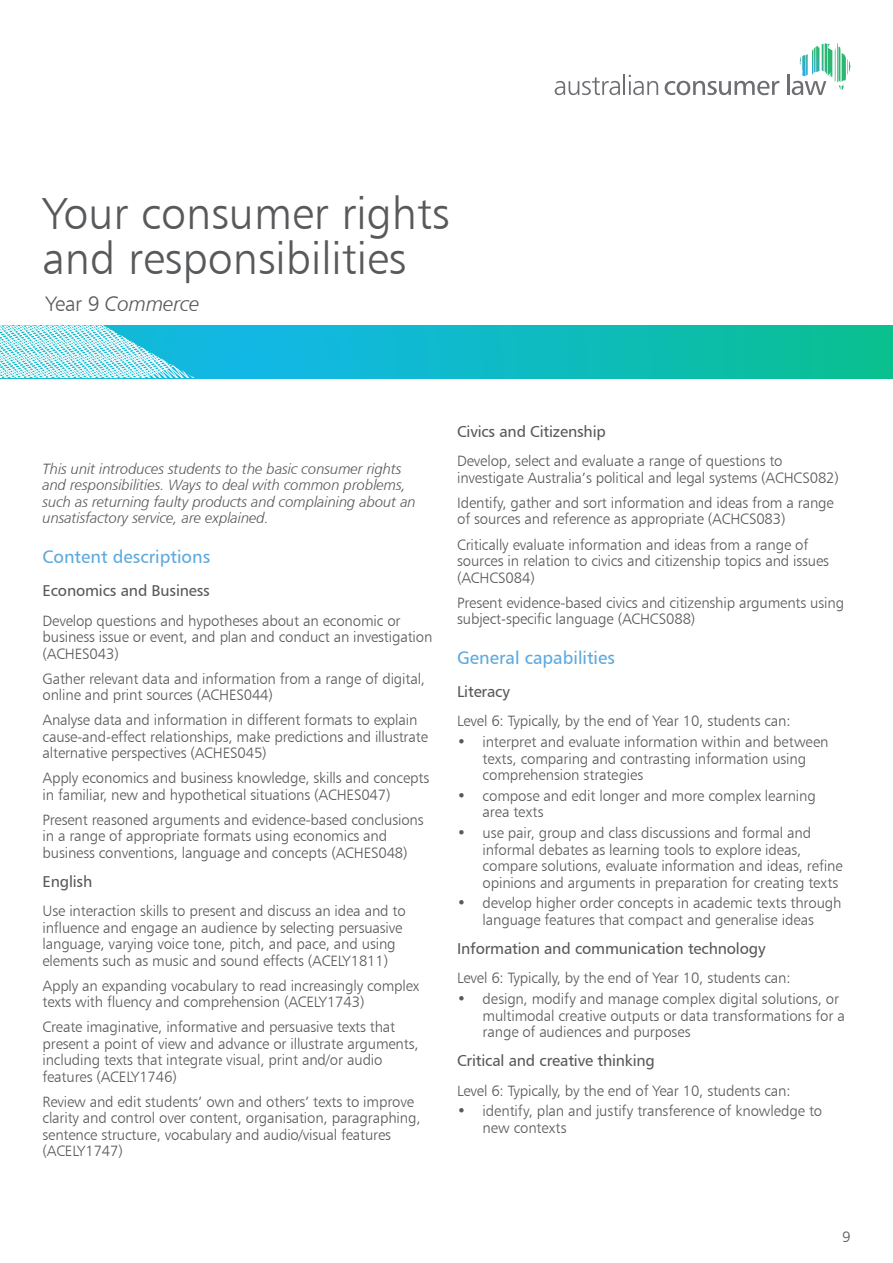
<style>
.page{position:relative;width:893px;height:1263px;background:#fff}
.page>*{position:absolute;margin:0;border:0;box-sizing:border-box;transform-origin:0 0}
.t1{font:45px/45px "Humanist 777 BT Light B";color:#58595b}
.t2{font:21px "Humanist 777 BT Light Italic B";letter-spacing:-.01em;color:#58595b}
.t3{font:18px "Humanist 777 BT Roman B";color:#5da9dd}
.t4{font:15.75px "Humanist 777 BT Roman B";letter-spacing:-.01em;color:#58595b}
.t5{font:15px/16.5px "Humanist 777 BT Light B";letter-spacing:-.01em;color:#58595b}
.t6{font:15px/16.5px "Humanist 777 BT Light Italic B";letter-spacing:-.01em;color:#58595b}
.s1{font-family:"Humanist 777 BT Light B"}
</style>
<div class="page">
<svg style="left:555px;top:74px;width:103px;height:21px"></svg>
<svg style="left:665px;top:81px;width:114px;height:14px"></svg>
<hr style="left:787px;top:74px;width:2px;height:21px;background:#6d6e71">
<svg style="left:792px;top:43px;width:48px;height:52px"></svg>
<svg style="left:195px;top:325px;width:698px;height:53px;background:#0ebbbe"></svg>
<svg style="left:0;top:325px;width:195px;height:53px"></svg>
<h1 class="t1" style="left:43px;top:190px;width:409px">Your consumer rights and responsibilities</h1>
<h2 class="t2" style="left:46px;top:291px;width:156px"><span class="s1">Year 9</span> Commerce</h2>
<p class="t6" style="left:43px;top:460px;width:375px">This unit introduces students to the basic consumer rights and responsibilities. Ways to deal with common problems, such as returning faulty products and complaining about an unsatisfactory service, are explained.</p>
<p class="t3" style="left:43px;top:545px;width:169px">Content descriptions</p>
<p class="t4" style="left:43px;top:581px;width:169px">Economics and Business</p>
<p class="t5" style="left:43px;top:612px;width:391px">Develop questions and hypotheses about an economic or business issue or event, and plan and conduct an investigation (ACHES043)</p>
<p class="t5" style="left:43px;top:670px;width:384px">Gather relevant data and information from a range of digital, online and print sources (ACHES044)</p>
<p class="t5" style="left:43px;top:711px;width:387px">Analyse data and information in different formats to explain cause-and-effect relationships, make predictions and illustrate alternative perspectives (ACHES045)</p>
<p class="t5" style="left:43px;top:769px;width:388px">Apply economics and business knowledge, skills and concepts in familiar, new and hypothetical situations (ACHES047)</p>
<p class="t5" style="left:43px;top:811px;width:383px">Present reasoned arguments and evidence-based conclusions in a range of appropriate formats using economics and business conventions, language and concepts (ACHES048)</p>
<p class="t4" style="left:43px;top:872px;width:51px">English</p>
<p class="t5" style="left:43px;top:902px;width:365px">Use interaction skills to present and discuss an idea and to influence and engage an audience by selecting persuasive language, varying voice tone, pitch, and pace, and using elements such as music and sound effects (ACELY1811)</p>
<p class="t5" style="left:43px;top:977px;width:378px">Apply an expanding vocabulary to read increasingly complex texts with fluency and comprehension (ACELY1743)</p>
<p class="t5" style="left:43px;top:1018px;width:378px">Create imaginative, informative and persuasive texts that present a point of view and advance or illustrate arguments, including texts that integrate visual, print and/or audio features (ACELY1746)</p>
<p class="t5" style="left:43px;top:1093px;width:379px">Review and edit students’ own and others’ texts to improve clarity and control over content, organisation, paragraphing, sentence structure, vocabulary and audio/visual features (ACELY1747)</p>
<p class="t4" style="left:457px;top:422px;width:150px">Civics and Citizenship</p>
<p class="t5" style="left:457px;top:453px;width:383px">Develop, select and evaluate a range of questions to investigate Australia’s political and legal systems (ACHCS082)</p>
<p class="t5" style="left:457px;top:494px;width:378px">Identify, gather and sort information and ideas from a range of sources and reference as appropriate (ACHCS083)</p>
<p class="t5" style="left:457px;top:536px;width:373px">Critically evaluate information and ideas from a range of sources in relation to civics and citizenship topics and issues (ACHCS084)</p>
<p class="t5" style="left:457px;top:594px;width:388px">Present evidence-based civics and citizenship arguments using subject-specific language (ACHCS088)</p>
<p class="t3" style="left:457px;top:646px;width:159px">General capabilities</p>
<p class="t4" style="left:457px;top:682px;width:54px">Literacy</p>
<p class="t5" style="left:457px;top:713px;width:335px">Level 6: Typically, by the end of Year 10, students can:</p>
<p class="t5" style="left:483px;top:733px;width:347px;text-indent:-26px">• interpret and evaluate information within and between texts, comparing and contrasting information using comprehension strategies</p>
<p class="t5" style="left:483px;top:787px;width:335px;text-indent:-26px">• compose and edit longer and more complex learning area texts</p>
<p class="t5" style="left:483px;top:824px;width:362px;text-indent:-26px">• use pair, group and class discussions and formal and informal debates as learning tools to explore ideas, compare solutions, evaluate information and ideas, refine opinions and arguments in preparation for creating texts</p>
<p class="t5" style="left:457px;top:894px;width:386px;text-align:center">• develop higher order concepts in academic texts through language features that compact and generalise ideas</p>
<p class="t4" style="left:457px;top:939px;width:310px">Information and communication technology</p>
<p class="t5" style="left:457px;top:970px;width:335px">Level 6: Typically, by the end of Year 10, students can:</p>
<p class="t5" style="left:483px;top:990px;width:364px;text-indent:-26px">• design, modify and manage complex digital solutions, or multimodal creative outputs or data transformations for a range of audiences and purposes</p>
<p class="t4" style="left:457px;top:1051px;width:199px">Critical and creative thinking</p>
<p class="t5" style="left:457px;top:1082px;width:335px">Level 6: Typically, by the end of Year 10, students can:</p>
<p class="t5" style="left:483px;top:1103px;width:341px;text-indent:-26px">• identify, plan and justify transference of knowledge to new contexts</p>
<p class="t5" style="left:842px;top:1228px;width:10px">9</p>
</div>
